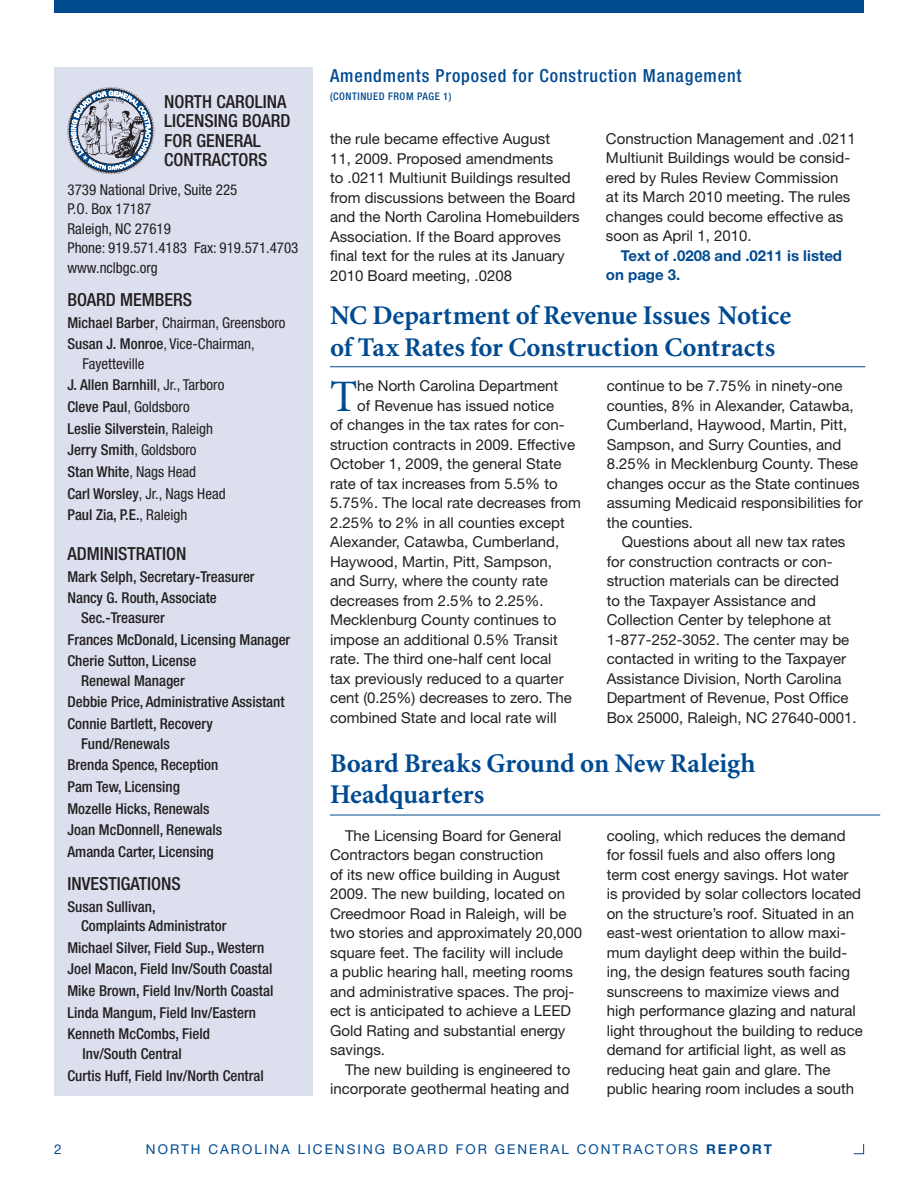
<style>
.page{position:relative;width:918px;height:1188px;background:#fff}
.page>*{position:absolute;margin:0;border:0;box-sizing:border-box;transform-origin:0 0}
.t1{font:45px "Minion";color:#004a91}
.t2{font:700 27px/31.5px "Minion";letter-spacing:-.005em;color:#004a91}
.t3{font:500 condensed 18px/19.5px "Helvetica Neue";color:#231f20}
.t4{font:500 condensed 18px "Helvetica Neue";letter-spacing:.05em;color:#004a91}
.t5{font:15px/19.5px "Helvetica Neue";color:#231f20}
.t6{font:500 condensed 15px/21.6px "Helvetica Neue";color:#231f20}
.t7{font:condensed 15px/19.5px "Helvetica Neue";color:#231f20}
.t8{font:700 15px/19.5px "Helvetica Neue";color:#004a91}
.t9{font:13.5px "Helvetica Neue";letter-spacing:.15em;color:#004a91}
.t10{font:13.5px "Helvetica Neue";color:#004a91}
.t11{font:500 condensed 10.5px "Helvetica Neue";letter-spacing:.05em;color:#004a91}
.s1{font-weight:500}
.s2{font-weight:400}
.s3{font-weight:700}
</style>
<div class="page">
<svg style="left:853px;top:1143px;width:11px;height:11px"></svg>
<div style="left:54px;top:0;width:810px;height:14px;background:#004a91"></div>
<div style="left:54px;top:68px;width:258px;height:1028px;background:#dcdfee"></div>
<svg style="left:67px;top:87px;width:87px;height:87px"></svg>
<hr style="left:330px;top:366px;width:535px;height:1px;background:#004a91">
<hr style="left:330px;top:815px;width:550px;height:1px;background:#004a91">
<p class="t3" style="left:164px;top:91px;width:128px">NORTH CAROLINA<br>LICENSING BOARD<br>FOR GENERAL<br>CONTRACTORS</p>
<p class="t7" style="left:68px;top:180px;width:233px">3739 National Drive, Suite 225<br>P.O. Box 17187<br>Raleigh, NC 27619<br>Phone: 919.571.4183 Fax: 919.571.4703 www.nclbgc.org</p>
<p class="t3" style="left:68px;top:290px;width:125px">BOARD MEMBERS</p>
<p class="t7" style="left:68px;top:311px;width:220px;line-height:21.6px"><span class="s1">Michael Barber</span>, Chairman, Greensboro<br><span class="s1">Susan J. Monroe</span>, Vice-Chairman,</p>
<p class="t6" style="left:68px;top:352px;width:160px;text-indent:15px"><span class="s2">Fayetteville<br></span>J. Allen Barnhill<span class="s2">, Jr., Tarboro<br></span>Cleve Paul<span class="s2">, Goldsboro<br></span>Leslie Silverstein<span class="s2">, Raleigh<br></span>Jerry Smith<span class="s2">, Goldsboro<br></span>Stan White<span class="s2">, Nags Head<br></span>Carl Worsley<span class="s2">, Jr., Nags Head<br></span>Paul Zia, P.E.<span class="s2">, Raleigh</span></p>
<p class="t3" style="left:68px;top:544px;width:121px">ADMINISTRATION</p>
<p class="t6" style="left:68px;top:566px;width:189px">Mark Selph, Secretary-Treasurer<br>Nancy G. Routh, Associate</p>
<p class="t6" style="left:68px;top:607px;width:224px;text-indent:14px">Sec.-Treasurer<br>Frances McDonald, Licensing Manager<br>Cherie Sutton, License</p>
<p class="t6" style="left:68px;top:669px;width:219px;text-indent:14px">Renewal Manager<br>Debbie Price, Administrative Assistant<br>Connie Bartlett, Recovery</p>
<p class="t6" style="left:68px;top:732px;width:156px;text-indent:14px">Fund/Renewals<br>Brenda Spence, Reception<br>Pam Tew, Licensing<br>Mozelle Hicks, Renewals<br>Joan McDonnell, Renewals<br>Amanda Carter, Licensing</p>
<p class="t3" style="left:68px;top:874px;width:114px">INVESTIGATIONS</p>
<p class="t6" style="left:81px;top:896px;width:147px;line-height:19.5px;text-indent:-14px">Susan Sullivan,<br>Complaints Administrator</p>
<p class="t6" style="left:68px;top:936px;width:207px">Michael Silver, Field Sup., Western Joel Macon, Field Inv/South Coastal Mike Brown, Field Inv/North Coastal Linda Mangum, Field Inv/Eastern Kenneth McCombs, Field</p>
<p class="t6" style="left:68px;top:1043px;width:198px;text-indent:15px">Inv/South Central<br>Curtis Huff, Field Inv/North Central</p>
<p class="t4" style="left:330px;top:64px;width:413px">Amendments Proposed for Construction Management</p>
<p class="t11" style="left:330px;top:90px;width:123px">(CONTINUED FROM PAGE 1)</p>
<p class="t5" style="left:330px;top:129px;width:251px">the rule became effective August<br>11, 2009. Proposed amendments<br>to .0211 Multiunit Buildings resulted from discussions between the Board and the North Carolina Homebuilders Association. If the Board approves final text for the rules at its January 2010 Board meeting, .0208</p>
<p class="t5" style="left:606px;top:129px;width:251px">Construction Management and .0211<br>Multiunit Buildings would be consid&shy;ered by Rules Review Commission<br>at its March 2010 meeting. The rules changes could become effective as soon as April 1, 2010.</p>
<p class="t8" style="left:606px;top:246px;width:238px;text-indent:15px">Text of .0208 and .0211 is listed on page 3.</p>
<h2 class="t2" style="left:330px;top:301px;width:463px">NC Department of Revenue Issues Notice of Tax Rates for Construction Contracts</h2>
<h1 class="t1" style="left:330px;top:374px;width:29px">T</h1>
<p class="t5" style="left:357px;top:376px;width:202px">he North Carolina Department</p>
<p class="t5" style="left:357px;top:395px;width:198px">of Revenue has issued notice</p>
<p class="t5" style="left:330px;top:415px;width:236px">of changes in the tax rates for con-</p>
<p class="t5" style="left:330px;top:434px;width:247px">struction contracts in 2009. Effective</p>
<p class="t5" style="left:330px;top:454px;width:233px">October 1, 2009, the general State</p>
<p class="t5" style="left:330px;top:473px;width:229px">rate of tax increases from 5.5% to</p>
<p class="t5" style="left:330px;top:493px;width:252px">5.75%. The local rate decreases from</p>
<p class="t5" style="left:330px;top:512px;width:236px">2.25% to 2% in all counties except</p>
<p class="t5" style="left:330px;top:532px;width:231px">Alexander, Catawba, Cumberland,</p>
<p class="t5" style="left:330px;top:551px;width:223px">Haywood, Martin, Pitt, Sampson,</p>
<p class="t5" style="left:330px;top:571px;width:219px">and Surry, where the county rate</p>
<p class="t5" style="left:330px;top:590px;width:215px">decreases from 2.5% to 2.25%.</p>
<p class="t5" style="left:330px;top:610px;width:228px">Mecklenburg County continues to</p>
<p class="t5" style="left:330px;top:629px;width:229px">impose an additional 0.5% Transit</p>
<p class="t5" style="left:330px;top:649px;width:223px">rate. The third one-half cent local</p>
<p class="t5" style="left:330px;top:668px;width:235px">tax previously reduced to a quarter</p>
<p class="t5" style="left:330px;top:688px;width:243px">cent (0.25%) decreases to zero. The</p>
<p class="t5" style="left:330px;top:707px;width:228px">combined State and local rate will</p>
<p class="t5" style="left:607px;top:376px;width:258px">continue to be 7.75% in ninety-one counties, 8% in Alexander, Catawba, Cumberland, Haywood, Martin, Pitt, Sampson, and Surry Counties, and 8.25% in Mecklenburg County. These changes occur as the State continues assuming Medicaid responsibilities for the counties.</p>
<p class="t5" style="left:607px;top:532px;width:252px;text-indent:15px">Questions about all new tax rates for construction contracts or con&shy;struction materials can be directed<br>to the Taxpayer Assistance and Collection Center by telephone at 1-877-252-3052. The center may be contacted in writing to the Taxpayer Assistance Division, North Carolina Department of Revenue, Post Office Box 25000, Raleigh, NC 27640-0001.</p>
<h2 class="t2" style="left:330px;top:748px;width:427px">Board Breaks Ground on New Raleigh<br>Headquarters</h2>
<p class="t5" style="left:330px;top:825px;width:254px;text-indent:15px">The Licensing Board for General Contractors began construction<br>of its new office building in August 2009. The new building, located on Creedmoor Road in Raleigh, will be two stories and approximately 20,000 square feet. The facility will include<br>a public hearing hall, meeting rooms and administrative spaces. The proj&shy;ect is anticipated to achieve a LEED Gold Rating and substantial energy savings.</p>
<p class="t5" style="left:330px;top:1059px;width:242px;text-align:right">The new building is engineered to incorporate geothermal heating and</p>
<p class="t5" style="left:607px;top:825px;width:258px">cooling, which reduces the demand for fossil fuels and also offers long term cost energy savings. Hot water is provided by solar collectors located on the structure’s roof. Situated in an east-west orientation to allow maxi&shy;mum daylight deep within the build&shy;ing, the design features south facing sunscreens to maximize views and high performance glazing and natural light throughout the building to reduce demand for artificial light, as well as reducing heat gain and glare. The public hearing room includes a south</p>
<p class="t10" style="left:54px;top:1141px;width:9px">2</p>
<p class="t9" style="left:146px;top:1141px;width:628px">NORTH CAROLINA LICENSING BOARD FOR GENERAL CONTRACTORS <span class="s3">REPORT</span></p>
</div>
